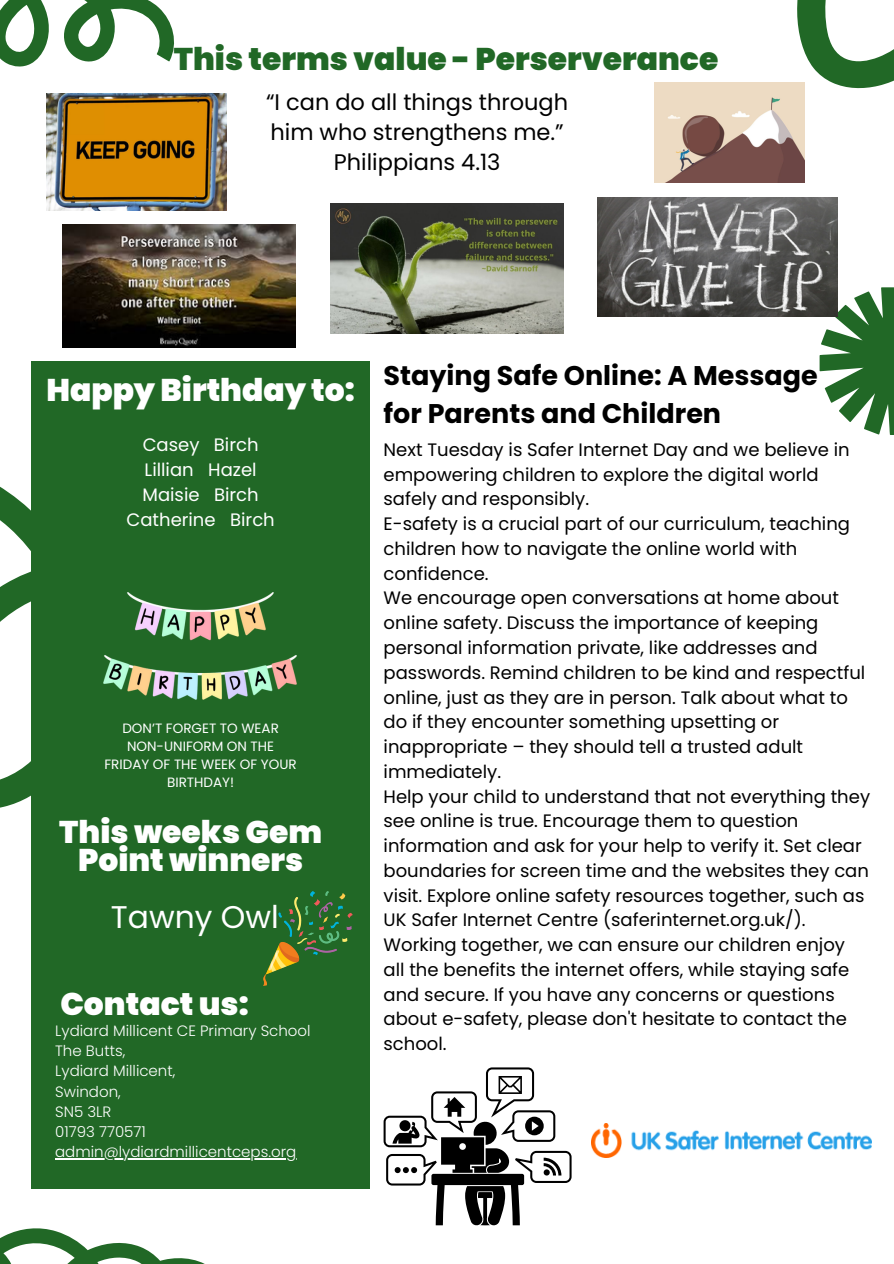
<style>
.page{position:relative;width:894px;height:1264px;background:#fff}
.page>*{position:absolute;margin:0;border:0;box-sizing:border-box;transform-origin:0 0}
.t1{font:900 31.35px/28.2px "Poppins";color:#fff;text-align:center}
.t2{font:900 31.35px "Poppins";color:#216826}
.t3{font:31.35px "Poppins";color:#fff}
.t4{font:700 27px/37.2px "Poppins";color:#000}
.t5{font:22.5px/30.3px "Poppins";color:#000;text-align:center}
.t6{font:18px/24.8px "Poppins";color:#000}
.t7{font:18px/24.8px "Poppins";color:#fff;text-align:center}
.t8{font:300 15px "Poppins";color:#fff}
.t9{font:13.5px/18px "Poppins";color:#fff;text-align:center}
</style>
<div class="page">
<svg style="left:0;top:486px;width:31px;height:322px"></svg>
<svg style="left:819px;top:287px;width:74px;height:148px"></svg>
<div style="left:31px;top:361px;width:339px;height:827px;background:#216826"></div>
<svg style="left:0;top:1228px;width:203px;height:35px"></svg>
<svg style="left:0;top:0;width:174px;height:67px"></svg>
<svg style="left:717px;top:0;width:176px;height:89px"></svg>
<img style="left:264px;top:891px;width:89px;height:94px">
<img style="left:46px;top:93px;width:180px;height:117px">
<img style="left:654px;top:83px;width:149px;height:100px">
<img style="left:597px;top:197px;width:240px;height:119px">
<img style="left:62px;top:224px;width:233px;height:123px">
<img style="left:103px;top:593px;width:193px;height:106px">
<img style="left:330px;top:203px;width:233px;height:130px">
<svg style="left:383px;top:1067px;width:188px;height:158px"></svg>
<img style="left:591px;top:1123px;width:279px;height:34px">
<hr style="left:55px;top:1158px;width:241px;height:1px;background:#fff">
<p class="t2" style="left:174px;top:37px;width:546px">This terms value - Perserverance</p>
<p class="t5" style="left:266px;top:87px;width:303px">“I can do all things through him who strengthens me.”<br>Philippians 4.13</p>
<p class="t1" style="left:46px;top:376px;width:310px">Happy Birthday to:</p>
<h6 class="t7" style="left:126px;top:433px;width:150px">Casey Birch<br>Lillian Hazel<br>Maisie Birch<br>Catherine Birch</h6>
<h5 class="t9" style="left:122px;top:719px;width:158px">DON’T FORGET TO WEAR<br>NON-UNIFORM ON THE</h5>
<p class="t9" style="left:104px;top:755px;width:194px">FRIDAY OF THE WEEK OF YOUR<br>BIRTHDAY!</p>
<p class="t1" style="left:59px;top:818px;width:264px">This weeks Gem<br>Point winners</p>
<p class="t3" style="left:111px;top:894px;width:169px">Tawny Owl</p>
<h1 class="t1" style="left:60px;top:989px;width:190px">Contact us:</h1>
<h1 class="t8" style="left:55px;top:1019px;width:257px">Lydiard Millicent CE Primary School</h1>
<p class="t8" style="left:55px;top:1040px;width:72px">The Butts,</p>
<h4 class="t8" style="left:55px;top:1060px;width:122px">Lydiard Millicent,</h4>
<p class="t8" style="left:55px;top:1080px;width:67px">Swindon,</p>
<p class="t8" style="left:55px;top:1100px;width:58px">SN5 3LR</p>
<p class="t8" style="left:55px;top:1121px;width:92px">01793 770571</p>
<p class="t8" style="left:55px;top:1141px;width:242px">admin@lydiardmillicentceps.org</p>
<p class="t4" style="left:383px;top:357px;width:435px">Staying Safe Online: A Message for Parents and Children</p>
<p class="t6" style="left:383px;top:437px;width:488px">Next Tuesday is Safer Internet Day and we believe in empowering children to explore the digital world safely and responsibly.<br>E-safety is a crucial part of our curriculum, teaching children how to navigate the online world with confidence.<br>We encourage open conversations at home about online safety. Discuss the importance of keeping personal information private, like addresses and passwords. Remind children to be kind and respectful online, just as they are in person. Talk about what to do if they encounter something upsetting or inappropriate – they should tell a trusted adult immediately.<br>Help your child to understand that not everything they see online is true. Encourage them to question information and ask for your help to verify it. Set clear boundaries for screen time and the websites they can visit. Explore online safety resources together, such as UK Safer Internet Centre (saferinternet.org.uk/).<br>Working together, we can ensure our children enjoy all the benefits the internet offers, while staying safe and secure. If you have any concerns or questions about e-safety, please don't hesitate to contact the school.</p>
</div>
